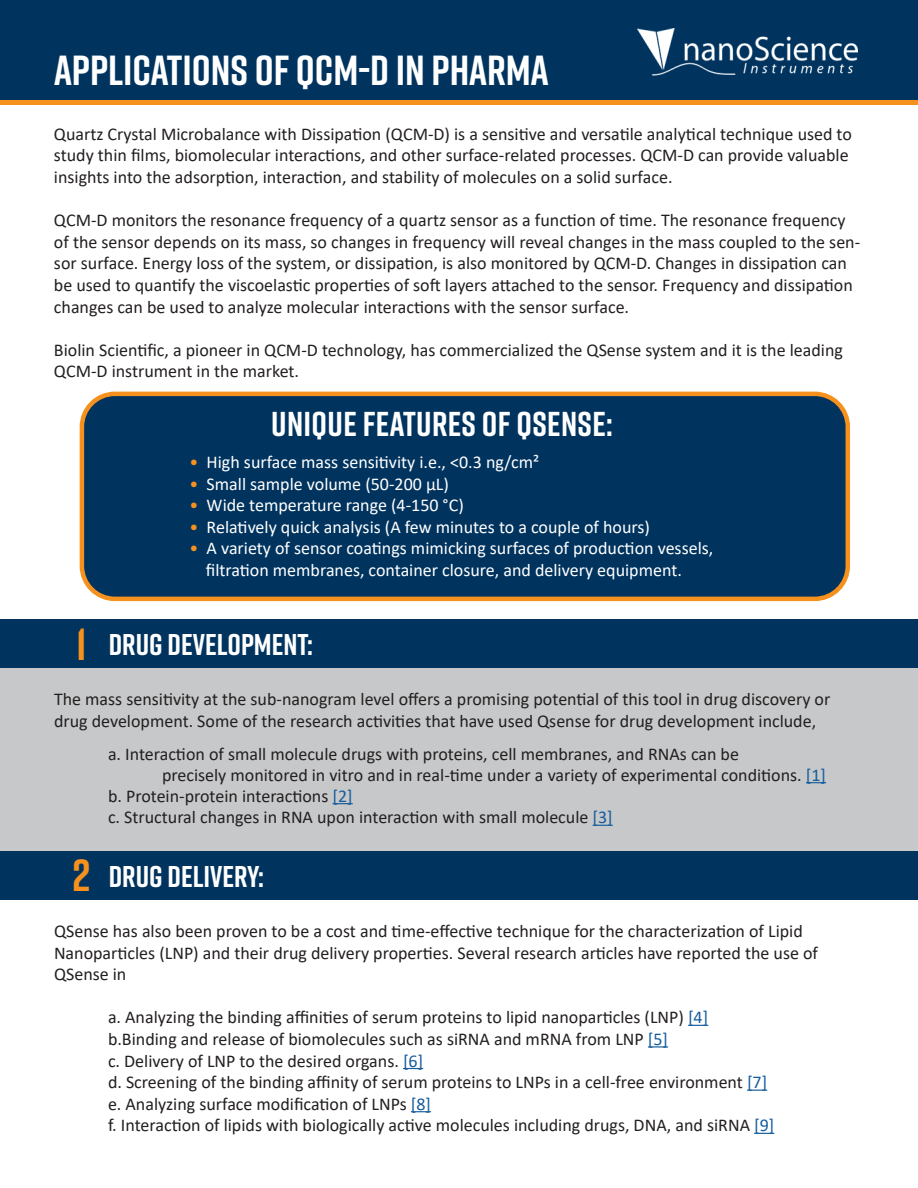
<style>
.page{position:relative;width:918px;height:1188px;background:#fff}
.page>*{position:absolute;margin:0;border:0;box-sizing:border-box;transform-origin:0 0}
.t1{font:700 45px "Rift";color:#f6911e}
.t2{font:700 42px "Rift";color:#fff}
.t3{font:700 34.5px "Rift";letter-spacing:.01em;color:#fff}
.t4{font:700 30px "Rift";color:#fff}
.t5{font:18px/21.6px "Calibri";color:#231f20}
.t6{font:18px/21.6px "Calibri";color:#fff}
.s1{color:#f6911e}
.s2{color:#175d9e}
</style>
<div class="page">
<div style="left:0;top:0;width:918px;height:104px;background:#f6911e"></div>
<div style="left:0;top:644px;width:918px;height:236px;background:#c6c8c9"></div>
<div style="left:0;top:0;width:918px;height:100px;background:#00345f"></div>
<img style="left:637px;top:29px;width:221px;height:47px">
<div style="left:82px;top:394px;width:766px;height:205px;background:#00345f;border-radius:33px"></div>
<div style="left:80px;top:392px;width:770px;height:209px;border:4px solid #f6911e;border-radius:33px"></div>
<svg style="left:806px;top:782px;width:20px;height:1px"></svg>
<svg style="left:333px;top:803px;width:20px;height:1px"></svg>
<svg style="left:593px;top:825px;width:20px;height:1px"></svg>
<div style="left:0;top:852px;width:918px;height:48px;background:#00345f"></div>
<svg style="left:688px;top:1025px;width:20px;height:1px"></svg>
<hr style="left:648px;top:1046px;width:20px;height:2px;background:#175d9e">
<svg style="left:403px;top:1068px;width:20px;height:1px"></svg>
<svg style="left:747px;top:1090px;width:20px;height:1px"></svg>
<svg style="left:411px;top:1111px;width:20px;height:1px"></svg>
<svg style="left:754px;top:1133px;width:20px;height:1px"></svg>
<div style="left:0;top:619px;width:918px;height:49px;background:#00345f"></div>
<p class="t2" style="left:54px;top:40px;width:496px">APPLICATIONS OF QCM-D IN PHARMA</p>
<p class="t5" style="left:54px;top:122px;width:800px">Quartz Crystal Microbalance with Dissipation (QCM-D) is a sensitive and versatile analytical technique used to study thin films, biomolecular interactions, and other surface-related processes. QCM-D can provide valuable insights into the adsorption, interaction, and stability of molecules on a solid surface.</p>
<p class="t5" style="left:54px;top:209px;width:808px">QCM-D monitors the resonance frequency of a quartz sensor as a function of time. The resonance frequency of the sensor depends on its mass, so changes in frequency will reveal changes in the mass coupled to the sen&shy;sor surface. Energy loss of the system, or dissipation, is also monitored by QCM-D. Changes in dissipation can be used to quantify the viscoelastic properties of soft layers attached to the sensor. Frequency and dissipation changes can be used to analyze molecular interactions with the sensor surface.</p>
<p class="t5" style="left:54px;top:338px;width:791px">Biolin Scientific, a pioneer in QCM-D technology, has commercialized the QSense system and it is the leading<br>QCM-D instrument in the market.</p>
<p class="t3" style="left:271px;top:399px;width:343px">UNIQUE FEATURES OF QSENSE:</p>
<p class="t6" style="left:190px;top:451px;width:351px"><span class="s1">•</span> High surface mass sensitivity i.e., &lt;0.3 ng/cm²</p>
<p class="t6" style="left:190px;top:472px;width:261px"><span class="s1">•</span> Small sample volume (50-200 µL)</p>
<p class="t6" style="left:190px;top:494px;width:276px"><span class="s1">•</span> Wide temperature range (4-150 °C)</p>
<p class="t6" style="left:190px;top:516px;width:462px"><span class="s1">•</span> Relatively quick analysis (A few minutes to a couple of hours)</p>
<p class="t6" style="left:206px;top:537px;width:509px;text-indent:-16px"><span class="s1">•</span> A variety of sensor coatings mimicking surfaces of production vessels, filtration membranes, container closure, and delivery equipment.</p>
<p class="t1" style="left:76px;top:612px;width:12px">1</p>
<p class="t4" style="left:109px;top:623px;width:206px">DRUG DEVELOPMENT:</p>
<p class="t5" style="left:54px;top:688px;width:778px">The mass sensitivity at the sub-nanogram level offers a promising potential of this tool in drug discovery or drug development. Some of the research activities that have used Qsense for drug development include,</p>
<p class="t5" style="left:108px;top:742px;width:633px">a. Interaction of small molecule drugs with proteins, cell membranes, and RNAs can be</p>
<p class="t5" style="left:162px;top:763px;width:666px">precisely monitored in vitro and in real-time under a variety of experimental conditions. <span class="s2">[1]</span></p>
<p class="t5" style="left:108px;top:784px;width:246px">b. Protein-protein interactions <span class="s2">[2]</span></p>
<p class="t5" style="left:108px;top:806px;width:506px">c. Structural changes in RNA upon interaction with small molecule <span class="s2">[3]</span></p>
<p class="t1" style="left:72px;top:843px;width:19px">2</p>
<p class="t4" style="left:109px;top:855px;width:157px">DRUG DELIVERY:</p>
<p class="t5" style="left:54px;top:920px;width:766px">QSense has also been proven to be a cost and time-effective technique for the characterization of Lipid<br>Nanoparticles (LNP) and their drug delivery properties. Several research articles have reported the use of<br>QSense in</p>
<p class="t5" style="left:108px;top:1006px;width:602px">a. Analyzing the binding affinities of serum proteins to lipid nanoparticles (LNP) <span class="s2">[4]</span></p>
<p class="t5" style="left:108px;top:1028px;width:562px">b.Binding and release of biomolecules such as siRNA and mRNA from LNP <span class="s2">[5]</span></p>
<p class="t5" style="left:108px;top:1049px;width:317px">c. Delivery of LNP to the desired organs. <span class="s2">[6]</span></p>
<p class="t5" style="left:108px;top:1071px;width:661px">d. Screening of the binding affinity of serum proteins to LNPs in a cell-free environment <span class="s2">[7]</span></p>
<p class="t5" style="left:108px;top:1092px;width:325px">e. Analyzing surface modification of LNPs <span class="s2">[8]</span></p>
<p class="t5" style="left:108px;top:1114px;width:668px">f. Interaction of lipids with biologically active molecules including drugs, DNA, and siRNA <span class="s2">[9]</span></p>
</div>
